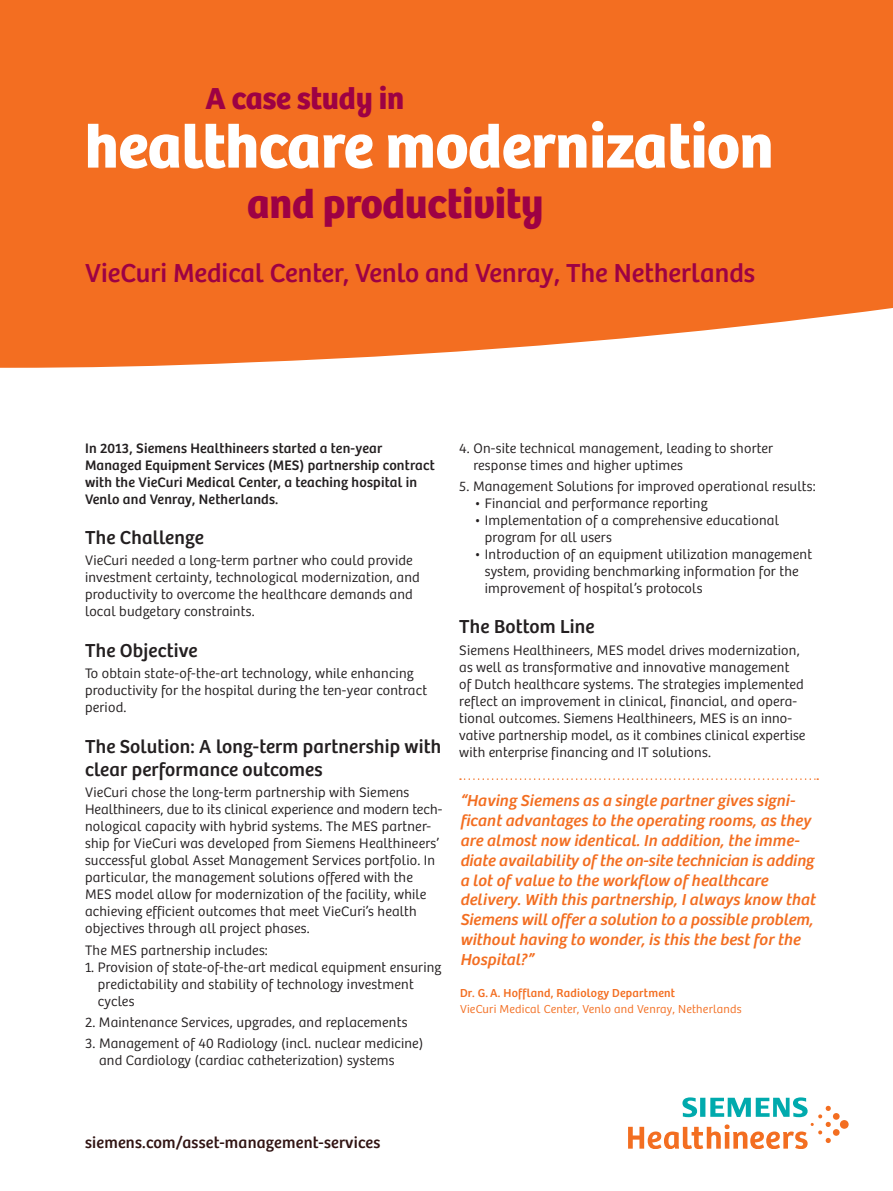
<style>
.page{position:relative;width:893px;height:1191px;background:#fff}
.page>*{position:absolute;margin:0;border:0;box-sizing:border-box;transform-origin:0 0}
.t1{font:63px "Bree SH Headline Regular";letter-spacing:-.005em;color:#fff}
.t2{font:42px "Bree SH Headline Regular";letter-spacing:-.005em;color:#9d0144}
.t3{font:31.5px "Bree SH Headline Regular";letter-spacing:-.005em;color:#9d0144}
.t4{font:27px "Bree SH Text Regular";letter-spacing:.005em;color:#9d0144}
.t5{font:19.5px/23.4px "Bree SH Text Regular";letter-spacing:.01em;color:#231f20}
.t6{font:16.5px/19.8px "Bree SH Text Oblique";letter-spacing:.01em;color:#f36e21}
.t7{font:16.5px "Bree SH Text Regular";letter-spacing:.015em;color:#311413}
.t8{font:14.25px/17px "Bree SH Text Light";letter-spacing:.015em;color:#231f20}
.t9{font:14.25px/17px "Bree SH Text Regular";letter-spacing:.015em;color:#231f20}
.t10{font:12px "Bree SH Text Light";letter-spacing:.02em;color:#f36e21}
.t11{font:12px "Bree SH Text Regular";letter-spacing:.02em;color:#f36e21}
</style>
<div class="page">
<div style="left:0;top:0;width:893px;height:374px;background:#f36e21"></div>
<svg style="left:0;top:308px;width:893px;height:66px"></svg>
<svg style="left:628px;top:1097px;width:221px;height:51px"></svg>
<svg style="left:460px;top:778px;width:358px;height:2px"></svg>
<h3 class="t3" style="left:205px;top:79px;width:200px">A case study in</h3>
<h1 class="t1" style="left:85px;top:108px;width:690px">healthcare modernization</h1>
<h2 class="t2" style="left:247px;top:179px;width:298px">and productivity</h2>
<h3 class="t4" style="left:85px;top:256px;width:672px">VieCuri Medical Center, Venlo and Venray, The Netherlands</h3>
<p class="t9" style="left:85px;top:439px;width:351px">In 2013, Siemens Healthineers started a ten-year Managed Equipment Services (MES) partnership contract with the VieCuri Medical Center, a teaching hospital in Venlo and Venray, Netherlands.</p>
<h3 class="t5" style="left:85px;top:526px;width:120px">The Challenge</h3>
<p class="t8" style="left:85px;top:552px;width:336px">VieCuri needed a long-term partner who could provide investment certainty, technological modernization, and productivity to overcome the healthcare demands and local budgetary constraints.</p>
<h3 class="t5" style="left:85px;top:639px;width:114px">The Objective</h3>
<p class="t8" style="left:85px;top:665px;width:344px">To obtain state-of-the-art technology, while enhancing productivity for the hospital during the ten-year contract period.</p>
<h3 class="t5" style="left:85px;top:734px;width:358px">The Solution: A long-term partnership with clear performance outcomes</h3>
<p class="t8" style="left:85px;top:784px;width:358px">VieCuri chose the long-term partnership with Siemens Healthineers, due to its clinical experience and modern tech&shy;nological capacity with hybrid systems. The MES partner&shy;ship for VieCuri was developed from Siemens Healthineers’ successful global Asset Management Services portfolio. In particular, the management solutions offered with the MES model allow for modernization of the facility, while achieving efficient outcomes that meet VieCuri’s health objectives through all project phases.</p>
<p class="t8" style="left:85px;top:941px;width:184px">The MES partnership includes:</p>
<p class="t8" style="left:98px;top:958px;width:345px;text-indent:-13px">1. Provision of state-of-the-art medical equipment ensuring predictability and stability of technology investment cycles</p>
<p class="t8" style="left:85px;top:1014px;width:324px">2. Maintenance Services, upgrades, and replacements</p>
<p class="t8" style="left:99px;top:1035px;width:326px;text-indent:-14px">3. Management of 40 Radiology (incl. nuclear medicine) and Cardiology (cardiac catheterization) systems</p>
<p class="t8" style="left:473px;top:439px;width:301px;text-indent:-14px">4. On-site technical management, leading to shorter response times and higher uptimes</p>
<p class="t8" style="left:459px;top:478px;width:358px">5. Management Solutions for improved operational results:</p>
<p class="t8" style="left:474px;top:495px;width:235px">• Financial and performance reporting</p>
<p class="t8" style="left:485px;top:512px;width:296px;text-indent:-11px">• Implementation of a comprehensive educational program for all users</p>
<p class="t8" style="left:485px;top:546px;width:329px;text-indent:-11px">• Introduction of an equipment utilization management system, providing benchmarking information for the improvement of hospital’s protocols</p>
<h3 class="t5" style="left:459px;top:615px;width:137px">The Bottom Line</h3>
<p class="t8" style="left:459px;top:641px;width:348px">Siemens Healthineers, MES model drives modernization, as well as transformative and innovative management<br>of Dutch healthcare systems. The strategies implemented reflect an improvement in clinical, financial, and opera&shy;tional outcomes. Siemens Healthineers, MES is an inno&shy;vative partnership model, as it combines clinical expertise with enterprise financing and IT solutions.</p>
<p class="t6" style="left:460px;top:791px;width:357px">“Having Siemens as a single partner gives signi&shy;ficant advantages to the operating rooms, as they are almost now identical. In addition, the imme&shy;diate availability of the on-site technician is adding a lot of value to the workflow of healthcare delivery. With this partnership, I always know that Siemens will offer a solution to a possible problem, without having to wonder, is this the best for the Hospital?”</p>
<p class="t11" style="left:460px;top:986px;width:217px">Dr. G. A. Hoffland, Radiology Department</p>
<p class="t10" style="left:460px;top:1001px;width:283px">VieCuri Medical Center, Venlo and Venray, Netherlands</p>
<p class="t7" style="left:85px;top:1133px;width:297px">siemens.com/asset-management-services</p>
</div>
